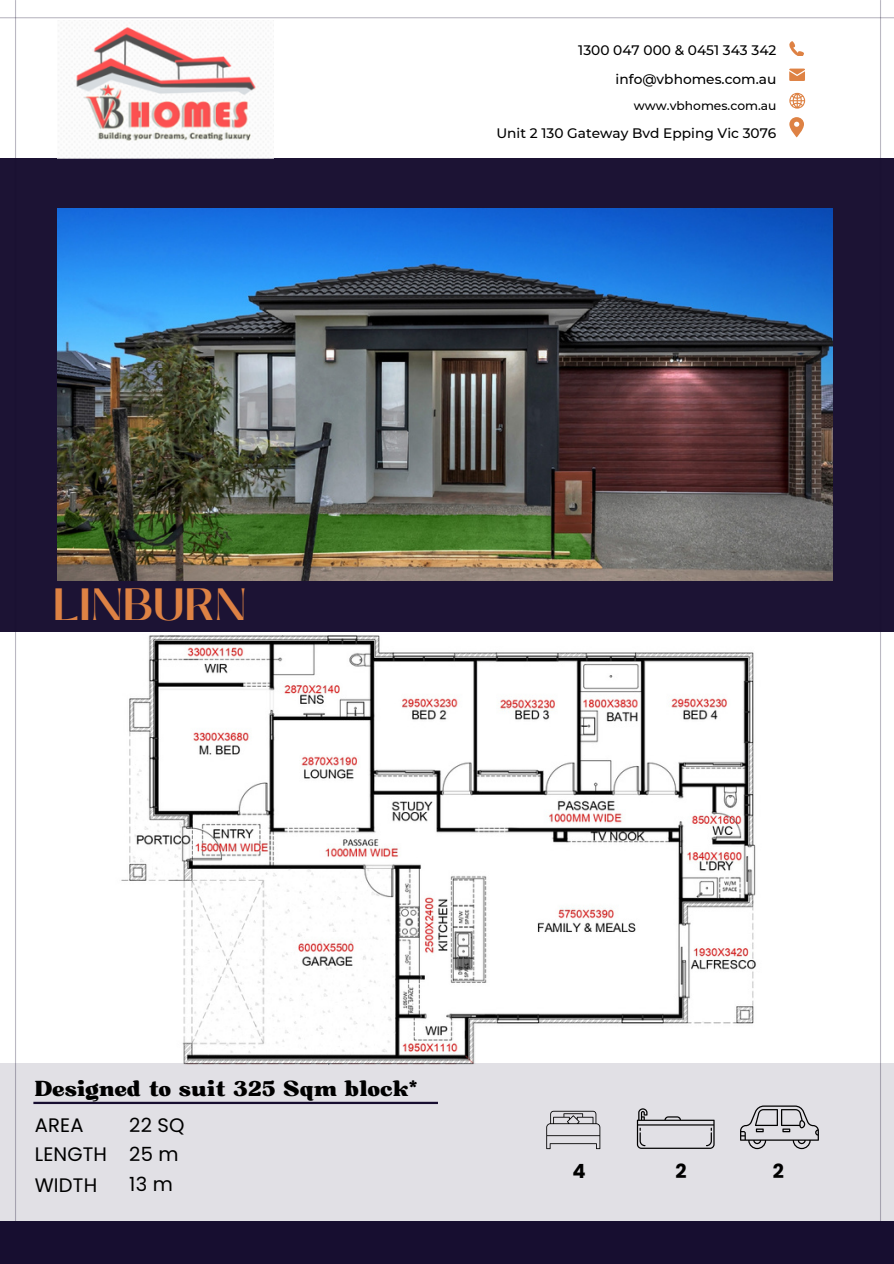
<style>
.page{position:relative;width:894px;height:1264px;background:#fff}
.page>*{position:absolute;margin:0;border:0;box-sizing:border-box;transform-origin:0 0}
.t1{font:600 45px "Black Mango";letter-spacing:.01em;color:#de8244}
.t2{font:21px "Bugaki";letter-spacing:.01em;color:#000}
.t3{font:19.5px "Poppins";letter-spacing:.01em;color:#000}
.t4{font:700 19.5px "Poppins";color:#000}
.t5{font:500 13.8px "Montserrat";color:#000}
.t6{font:500 12.3px "Montserrat";color:#000}
</style>
<div class="page">
<div style="left:0;top:1221px;width:893px;height:42px;background:#170e30"></div>
<div style="left:0;top:158px;width:893px;height:474px;background:#170e30"></div>
<img style="left:57px;top:209px;width:775px;height:371px">
<svg style="left:789px;top:93px;width:15px;height:16px"></svg>
<svg style="left:789px;top:117px;width:14px;height:20px"></svg>
<svg style="left:789px;top:69px;width:15px;height:12px"></svg>
<svg style="left:789px;top:41px;width:14px;height:15px"></svg>
<img style="left:58px;top:22px;width:216px;height:134px">
<img style="left:121px;top:634px;width:760px;height:428px">
<div style="left:0;top:1062px;width:893px;height:159px;background:#e1e0e5"></div>
<svg style="left:636px;top:1108px;width:78px;height:40px"></svg>
<svg style="left:546px;top:1110px;width:54px;height:39px"></svg>
<svg style="left:740px;top:1105px;width:78px;height:44px"></svg>
<hr style="left:33px;top:1101px;width:405px;height:3px;background:#170e30">
<hr style="left:0;top:17px;width:893px;height:1px;background:#170e30">
<hr style="left:15px;top:0;width:1px;height:1263px;background:#170e30">
<hr style="left:879px;top:0;width:1px;height:1263px;background:#170e30">
<p class="t1" style="left:53px;top:570px;width:195px">LINBURN</p>
<p class="t5" style="left:578px;top:42px;width:199px">1300 047 000 &amp; 0451 343 342</p>
<p class="t5" style="left:615px;top:70px;width:162px">info@vbhomes.com.au</p>
<p class="t6" style="left:633px;top:98px;width:144px">www.vbhomes.com.au</p>
<p class="t5" style="left:496px;top:124px;width:281px">Unit 2 130 Gateway Bvd Epping Vic 3076</p>
<p class="t2" style="left:35px;top:1075px;width:384px">Designed to suit 325 Sqm block*</p>
<p class="t3" style="left:35px;top:1111px;width:50px">AREA</p>
<p class="t3" style="left:35px;top:1140px;width:74px">LENGTH</p>
<p class="t3" style="left:35px;top:1170px;width:64px">WIDTH</p>
<p class="t3" style="left:129px;top:1111px;width:57px">22 SQ</p>
<p class="t3" style="left:129px;top:1140px;width:51px">25 m</p>
<p class="t3" style="left:129px;top:1170px;width:45px">13 m</p>
<p class="t4" style="left:572px;top:1157px;width:15px">4</p>
<p class="t4" style="left:675px;top:1157px;width:13px">2</p>
<p class="t4" style="left:772px;top:1157px;width:13px">2</p>
</div>
